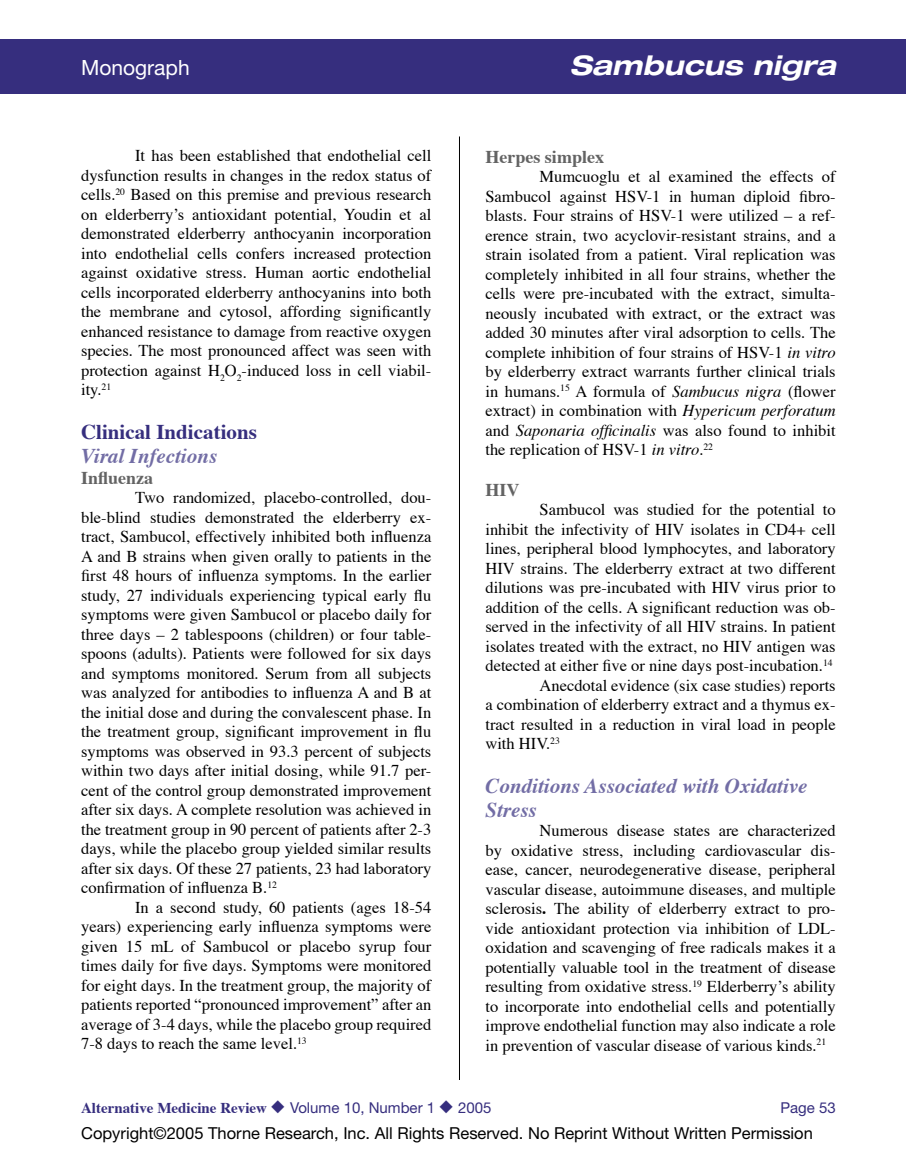
<style>
.page{position:relative;width:906px;height:1161px;background:#fff}
.page>*{position:absolute;margin:0;border:0;box-sizing:border-box;transform-origin:0 0}
.MasterTitleBarName{font:italic 700 expanded 27px "Helvetica Neue";color:#fff}
.SubHead{font:italic 700 21px/24px "Times";color:#726da5}
.Heading{font:700 21px "Times";color:#362e7e}
.MasterTitleBarDescrip{font:21px "Helvetica Neue";color:#fff}
.Sub-Sub{font:700 18px "Times";color:#636363}
.Body_Text{font:16.5px/19.5px "Times";color:#000;text-align:justify}
.t1{font:16.5px "Helvetica Neue";color:#000}
.t2{font:700 15px "Times";color:#362e7e}
.t3{font:15px "Helvetica Neue";color:#362e7e}
.s1{font-style:italic}
.s2{font-weight:700}
.s3{font-family:"Helvetica Neue";font-weight:400}
</style>
<div class="page">
<div style="left:0;top:39px;width:905px;height:55px;background:#362e7e"></div>
<hr style="left:459px;top:136px;width:1px;height:944px;background:#000">
<p class="MasterTitleBarDescrip" style="left:81px;top:55px;width:110px">Monograph</p>
<p class="MasterTitleBarName" style="left:569px;top:49px;width:267px">Sambucus nigra</p>
<p class="Body_Text" style="left:81px;top:147px;width:351px;text-indent:54px">It has been established that endothelial cell dysfunction results in changes in the redox status of cells.<sup>20</sup> Based on this premise and previous research on elderberryʼs antioxidant potential, Youdin et al demonstrated elderberry anthocyanin incorporation into endothelial cells confers increased protection against oxidative stress. Human aortic endothelial cells incorporated elderberry anthocyanins into both the membrane and cytosol, affording significantly enhanced resistance to damage from reactive oxygen species. The most pronounced affect was seen with protection against H<sub>2</sub>O<sub>2</sub>-induced loss in cell viabil&shy;ity.<sup>21</sup></p>
<p class="Heading" style="left:81px;top:418px;width:177px">Clinical Indications</p>
<p class="SubHead" style="left:81px;top:445px;width:137px">Viral Infections</p>
<p class="Sub-Sub" style="left:81px;top:466px;width:74px">Influenza</p>
<p class="Body_Text" style="left:81px;top:489px;width:351px;text-indent:54px">Two randomized, placebo-controlled, dou&shy;ble-blind studies demonstrated the elderberry ex&shy;tract, Sambucol, effectively inhibited both influenza A and B strains when given orally to patients in the first 48 hours of influenza symptoms. In the earlier study, 27 individuals experiencing typical early flu symptoms were given Sambucol or placebo daily for three days – 2 tablespoons (children) or four table&shy;spoons (adults). Patients were followed for six days and symptoms monitored. Serum from all subjects was analyzed for antibodies to influenza A and B at the initial dose and during the convalescent phase. In the treatment group, significant improvement in flu symptoms was observed in 93.3 percent of subjects within two days after initial dosing, while 91.7 per&shy;cent of the control group demonstrated improvement after six days. A complete resolution was achieved in the treatment group in 90 percent of patients after 2-3 days, while the placebo group yielded similar results after six days. Of these 27 patients, 23 had laboratory confirmation of influenza B.<sup>12</sup></p>
<p class="Body_Text" style="left:81px;top:899px;width:351px;text-indent:54px">In a second study, 60 patients (ages 18-54 years) experiencing early influenza symptoms were given 15 mL of Sambucol or placebo syrup four times daily for five days. Symptoms were monitored for eight days. In the treatment group, the majority of patients reported “pronounced improvement” after an average of 3-4 days, while the placebo group required 7-8 days to reach the same level.<sup>13</sup></p>
<p class="Sub-Sub" style="left:485px;top:144px;width:120px">Herpes simplex</p>
<p class="Body_Text" style="left:485px;top:168px;width:351px;text-indent:54px">Mumcuoglu et al examined the effects of Sambucol against HSV-1 in human diploid fibro&shy;blasts. Four strains of HSV-1 were utilized – a ref&shy;erence strain, two acyclovir-resistant strains, and a strain isolated from a patient. Viral replication was completely inhibited in all four strains, whether the cells were pre-incubated with the extract, simulta&shy;neously incubated with extract, or the extract was added 30 minutes after viral adsorption to cells. The complete inhibition of four strains of HSV-1 <span class="s1">in vitro </span>by elderberry extract warrants further clinical trials in humans.<sup>15</sup> A formula of <span class="s1">Sambucus nigra</span> (flower extract) in combination with <span class="s1">Hypericum perforatum </span>and <span class="s1">Saponaria officinalis</span> was also found to inhibit the replication of HSV-1 <span class="s1">in vitro</span>.<sup>22</sup></p>
<p class="Sub-Sub" style="left:485px;top:477px;width:36px">HIV</p>
<p class="Body_Text" style="left:485px;top:501px;width:351px;text-indent:54px">Sambucol was studied for the potential to inhibit the infectivity of HIV isolates in CD4+ cell lines, peripheral blood lymphocytes, and laboratory HIV strains. The elderberry extract at two different dilutions was pre-incubated with HIV virus prior to addition of the cells. A significant reduction was ob&shy;served in the infectivity of all HIV strains. In patient isolates treated with the extract, no HIV antigen was detected at either five or nine days post-incubation.<sup>14</sup></p>
<p class="Body_Text" style="left:485px;top:676px;width:351px;text-indent:54px">Anecdotal evidence (six case studies) reports a combination of elderberry extract and a thymus ex&shy;tract resulted in a reduction in viral load in people with HIV.<sup>23</sup></p>
<p class="SubHead" style="left:485px;top:774px;width:323px">Conditions Associated with Oxidative<br>Stress</p>
<p class="Body_Text" style="left:485px;top:822px;width:351px;text-indent:54px">Numerous disease states are characterized by oxidative stress, including cardiovascular dis&shy;ease, cancer, neurodegenerative disease, peripheral vascular disease, autoimmune diseases, and multiple sclerosis<span class="s2">.</span> The ability of elderberry extract to pro&shy;vide antioxidant protection via inhibition of LDL&shy;oxidation and scavenging of free radicals makes it a potentially valuable tool in the treatment of disease resulting from oxidative stress.<sup>19</sup> Elderberryʼs ability to incorporate into endothelial cells and potentially improve endothelial function may also indicate a role in prevention of vascular disease of various kinds.<sup>21</sup></p>
<p class="t2" style="left:81px;top:1098px;width:412px">Alternative Medicine Review ◆ <span class="s3">Volume 10, Number 1</span> ◆ <span class="s3">2005</span></p>
<p class="t3" style="left:780px;top:1099px;width:57px">Page 53</p>
<p class="t1" style="left:81px;top:1124px;width:733px">Copyright©2005 Thorne Research, Inc. All Rights Reserved. No Reprint Without Written Permission</p>
</div>
